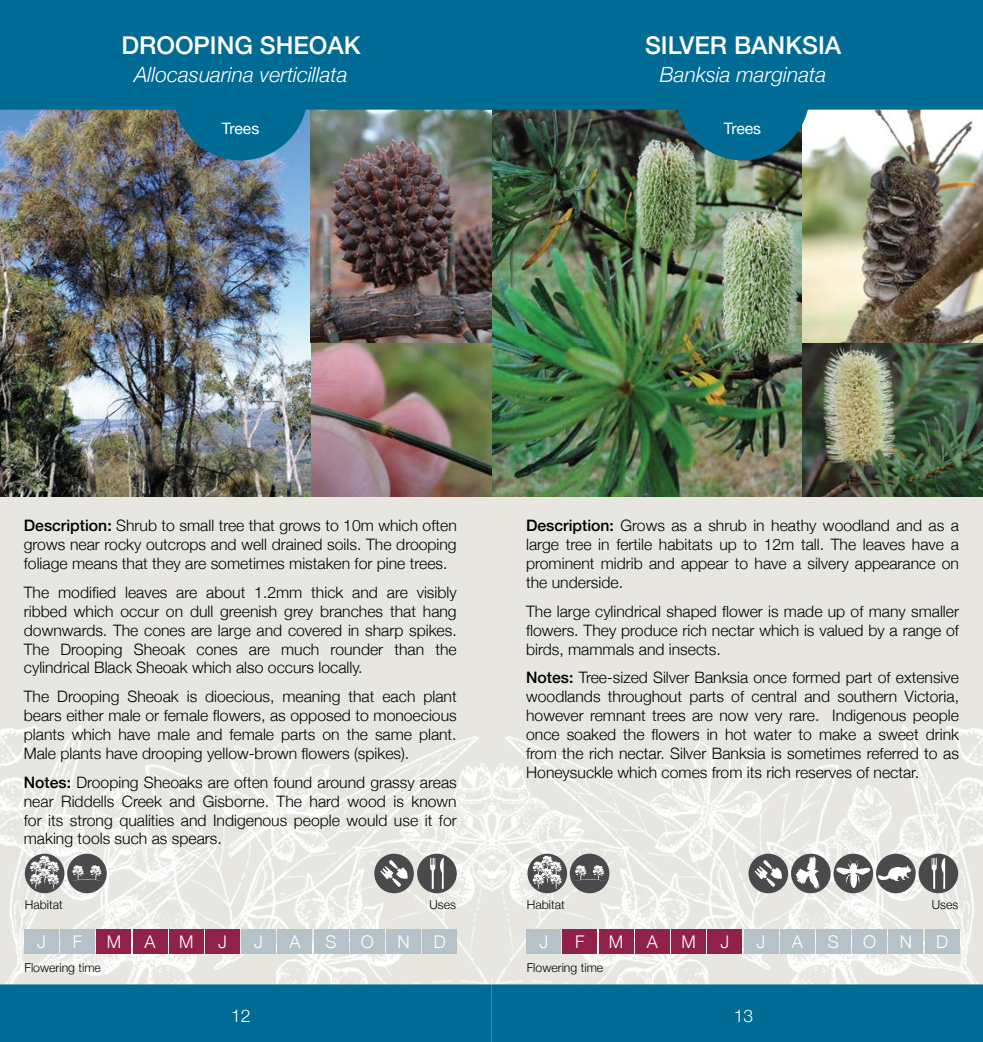
<style>
.page{position:relative;width:983px;height:1042px;background:#fff}
.page>*{position:absolute;margin:0;border:0;box-sizing:border-box;transform-origin:0 0}
.t1{font:500 24.5px "Helvetica Neue";color:#fff}
.t2{font:italic 300 21px "Helvetica Neue";color:#fff}
.t3{font:300 17.5px "Helvetica Neue";color:#fff}
.t4{font:300 15.75px/18.9px "Helvetica Neue";color:#000;text-align:justify}
.t5{font:15.75px "Helvetica Neue";letter-spacing:-.01em;color:#fff}
.t6{font:300 12.25px "Helvetica Neue";color:#000}
.s1{font-weight:500}
</style>
<div class="page">
<div style="left:491px;top:0;width:491px;height:1042px;background:#e7e6e1"></div>
<div style="left:0;top:0;width:491px;height:1042px;background:#e7e6e1"></div>
<img style="left:924px;top:916px;width:54px;height:68px">
<img style="left:505px;top:736px;width:283px;height:234px">
<img style="left:789px;top:768px;width:165px;height:160px">
<img style="left:682px;top:868px;width:68px;height:116px">
<img style="left:642px;top:736px;width:124px;height:132px">
<img style="left:778px;top:891px;width:138px;height:93px">
<img style="left:898px;top:725px;width:84px;height:191px">
<img style="left:484px;top:747px;width:198px;height:237px">
<img style="left:5px;top:916px;width:53px;height:68px">
<img style="left:194px;top:736px;width:290px;height:248px">
<img style="left:28px;top:768px;width:165px;height:160px">
<img style="left:232px;top:861px;width:194px;height:123px">
<img style="left:216px;top:736px;width:124px;height:132px">
<img style="left:66px;top:891px;width:138px;height:93px">
<img style="left:0;top:725px;width:84px;height:191px">
<div style="left:0;top:984px;width:982px;height:58px;background:#006b94"></div>
<img style="left:491px;top:110px;width:311px;height:386px">
<img style="left:802px;top:342px;width:180px;height:154px">
<img style="left:802px;top:110px;width:180px;height:232px">
<img style="left:310px;top:342px;width:181px;height:154px">
<img style="left:0;top:110px;width:310px;height:386px">
<img style="left:310px;top:110px;width:181px;height:232px">
<div style="left:24px;top:929px;width:34px;height:25px;background:#b6c2c9"></div>
<div style="left:61px;top:929px;width:34px;height:25px;background:#b6c2c9"></div>
<div style="left:97px;top:929px;width:34px;height:25px;background:#90214a"></div>
<div style="left:133px;top:929px;width:34px;height:25px;background:#90214a"></div>
<div style="left:169px;top:929px;width:34px;height:25px;background:#90214a"></div>
<div style="left:205px;top:929px;width:34px;height:25px;background:#90214a"></div>
<div style="left:242px;top:929px;width:33px;height:25px;background:#b6c2c9"></div>
<div style="left:278px;top:929px;width:34px;height:25px;background:#b6c2c9"></div>
<div style="left:314px;top:929px;width:34px;height:25px;background:#b6c2c9"></div>
<div style="left:350px;top:929px;width:34px;height:25px;background:#b6c2c9"></div>
<div style="left:386px;top:929px;width:34px;height:25px;background:#b6c2c9"></div>
<div style="left:422px;top:929px;width:34px;height:25px;background:#b6c2c9"></div>
<div style="left:417px;top:853px;width:39px;height:40px;background:#4a4a4d;border-radius:50%"></div>
<svg style="left:430px;top:858px;width:13px;height:31px"></svg>
<div style="left:25px;top:853px;width:39px;height:40px;background:#4a4a4d;border-radius:50%"></div>
<svg style="left:30px;top:855px;width:29px;height:34px"></svg>
<div style="left:67px;top:853px;width:40px;height:40px;background:#4a4a4d;border-radius:50%"></div>
<svg style="left:72px;top:865px;width:30px;height:16px"></svg>
<div style="left:526px;top:929px;width:34px;height:25px;background:#b6c2c9"></div>
<div style="left:563px;top:929px;width:33px;height:25px;background:#90214a"></div>
<div style="left:599px;top:929px;width:34px;height:25px;background:#90214a"></div>
<div style="left:635px;top:929px;width:34px;height:25px;background:#90214a"></div>
<div style="left:671px;top:929px;width:34px;height:25px;background:#90214a"></div>
<div style="left:707px;top:929px;width:34px;height:25px;background:#90214a"></div>
<div style="left:743px;top:929px;width:34px;height:25px;background:#b6c2c9"></div>
<div style="left:780px;top:929px;width:34px;height:25px;background:#b6c2c9"></div>
<div style="left:816px;top:929px;width:34px;height:25px;background:#b6c2c9"></div>
<div style="left:852px;top:929px;width:34px;height:25px;background:#b6c2c9"></div>
<div style="left:888px;top:929px;width:34px;height:25px;background:#b6c2c9"></div>
<div style="left:924px;top:929px;width:34px;height:25px;background:#b6c2c9"></div>
<svg style="left:527px;top:853px;width:40px;height:40px"></svg>
<svg style="left:532px;top:855px;width:30px;height:34px"></svg>
<div style="left:569px;top:853px;width:40px;height:40px;background:#4a4a4d;border-radius:50%"></div>
<svg style="left:575px;top:865px;width:30px;height:16px"></svg>
<div style="left:748px;top:853px;width:40px;height:40px;background:#4a4a4d;border-radius:50%"></div>
<svg style="left:754px;top:860px;width:27px;height:27px"></svg>
<div style="left:790px;top:853px;width:40px;height:40px;background:#4a4a4d;border-radius:50%"></div>
<svg style="left:795px;top:856px;width:24px;height:33px"></svg>
<svg style="left:833px;top:853px;width:39px;height:40px"></svg>
<svg style="left:835px;top:860px;width:35px;height:28px"></svg>
<div style="left:875px;top:853px;width:40px;height:40px;background:#4a4a4d;border-radius:50%"></div>
<svg style="left:877px;top:865px;width:36px;height:16px"></svg>
<div style="left:918px;top:853px;width:39px;height:40px;background:#4a4a4d;border-radius:50%"></div>
<svg style="left:931px;top:858px;width:13px;height:31px"></svg>
<div style="left:506px;top:0;width:476px;height:110px;background:#006b94"></div>
<div style="left:675px;top:26px;width:134px;height:134px;background:#006b94;border-radius:50%"></div>
<div style="left:0;top:0;width:506px;height:110px;background:#006b94"></div>
<div style="left:174px;top:26px;width:134px;height:134px;background:#006b94;border-radius:50%"></div>
<div style="left:374px;top:853px;width:40px;height:40px;background:#4a4a4d;border-radius:50%"></div>
<svg style="left:380px;top:860px;width:27px;height:27px"></svg>
<h1 class="t1" style="left:121px;top:26px;width:241px">DROOPING SHEOAK</h1>
<h2 class="t2" style="left:134px;top:58px;width:215px">Allocasuarina verticillata</h2>
<h1 class="t1" style="left:644px;top:26px;width:198px">SILVER BANKSIA</h1>
<h2 class="t2" style="left:659px;top:58px;width:168px">Banksia marginata</h2>
<p class="t5" style="left:222px;top:117px;width:39px">Trees</p>
<p class="t5" style="left:723px;top:117px;width:39px">Trees</p>
<p class="t4" style="left:24px;top:515px;width:434px"><span class="s1">Description:</span> Shrub to small tree that grows to 10m which often grows near rocky outcrops and well drained soils. The drooping foliage means that they are sometimes mistaken for pine trees.</p>
<p class="t4" style="left:24px;top:581px;width:434px">The modified leaves are about 1.2mm thick and are visibly ribbed which occur on dull greenish grey branches that hang downwards. The cones are large and covered in sharp spikes.<br>The Drooping Sheoak cones are much rounder than the cylindrical Black Sheoak which also occurs locally.</p>
<p class="t4" style="left:24px;top:686px;width:434px">The Drooping Sheoak is dioecious, meaning that each plant bears either male or female flowers, as opposed to monoecious plants which have male and female parts on the same plant.<br>Male plants have drooping yellow-brown flowers (spikes).</p>
<p class="t4" style="left:24px;top:771px;width:434px"><span class="s1">Notes:</span> Drooping Sheoaks are often found around grassy areas near Riddells Creek and Gisborne. The hard wood is known for its strong qualities and Indigenous people would use it for making tools such as spears.</p>
<p class="t4" style="left:526px;top:515px;width:434px"><span class="s1">Description:</span> Grows as a shrub in heathy woodland and as a large tree in fertile habitats up to 12m tall. The leaves have a prominent midrib and appear to have a silvery appearance on the underside.</p>
<p class="t4" style="left:526px;top:600px;width:434px">The large cylindrical shaped flower is made up of many smaller flowers. They produce rich nectar which is valued by a range of birds, mammals and insects.</p>
<p class="t4" style="left:526px;top:667px;width:434px"><span class="s1">Notes:</span> Tree-sized Silver Banksia once formed part of extensive woodlands throughout parts of central and southern Victoria, however remnant trees are now very rare. Indigenous people once soaked the flowers in hot water to make a sweet drink from the rich nectar. Silver Banksia is sometimes referred to as Honeysuckle which comes from its rich reserves of nectar.</p>
<p class="t6" style="left:25px;top:895px;width:39px">Habitat</p>
<p class="t6" style="left:429px;top:895px;width:28px">Uses</p>
<p class="t6" style="left:931px;top:895px;width:28px">Uses</p>
<p class="t6" style="left:526px;top:895px;width:39px">Habitat</p>
<p class="t3" style="left:37px;top:927px;width:10px">J</p>
<p class="t3" style="left:73px;top:927px;width:11px">F</p>
<p class="t3" style="left:107px;top:927px;width:16px">M</p>
<p class="t3" style="left:144px;top:927px;width:13px">A</p>
<p class="t3" style="left:179px;top:927px;width:16px">M</p>
<p class="t3" style="left:218px;top:927px;width:10px">J</p>
<p class="t3" style="left:254px;top:927px;width:10px">J</p>
<p class="t3" style="left:289px;top:927px;width:13px">A</p>
<p class="t3" style="left:325px;top:927px;width:13px">S</p>
<p class="t3" style="left:361px;top:927px;width:14px">O</p>
<p class="t3" style="left:397px;top:927px;width:14px">N</p>
<p class="t3" style="left:433px;top:927px;width:13px">D</p>
<p class="t6" style="left:24px;top:957px;width:78px">Flowering time</p>
<p class="t3" style="left:539px;top:927px;width:10px">J</p>
<p class="t3" style="left:575px;top:927px;width:11px">F</p>
<p class="t3" style="left:608px;top:927px;width:16px">M</p>
<p class="t3" style="left:646px;top:927px;width:13px">A</p>
<p class="t3" style="left:681px;top:927px;width:16px">M</p>
<p class="t3" style="left:720px;top:927px;width:10px">J</p>
<p class="t3" style="left:756px;top:927px;width:10px">J</p>
<p class="t3" style="left:791px;top:927px;width:13px">A</p>
<p class="t3" style="left:827px;top:927px;width:13px">S</p>
<p class="t3" style="left:862px;top:927px;width:14px">O</p>
<p class="t3" style="left:899px;top:927px;width:14px">N</p>
<p class="t3" style="left:935px;top:927px;width:13px">D</p>
<p class="t6" style="left:526px;top:957px;width:78px">Flowering time</p>
<p class="t3" style="left:231px;top:1001px;width:21px">12</p>
<p class="t3" style="left:733px;top:1001px;width:21px">13</p>
</div>
